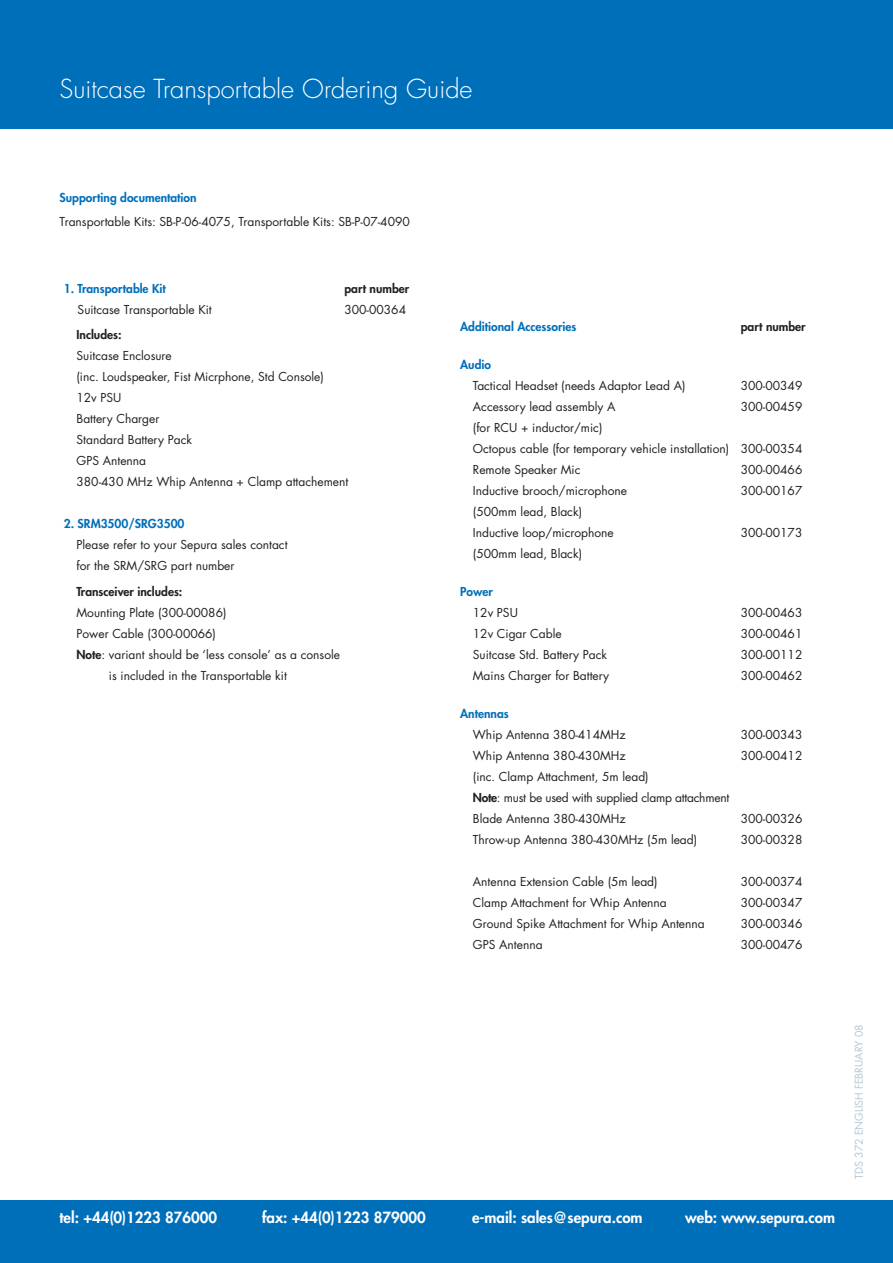
<style>
.page{position:relative;width:893px;height:1263px;background:#fff}
.page>*{position:absolute;margin:0;border:0;box-sizing:border-box;transform-origin:0 0}
.t1{font:300 25.5px "Futura";color:#fff}
.t2{font:800 15px "Futura";color:#fff}
.t3{font:12px/21px "Futura";color:#231f20}
.t4{font:800 12px "Futura";color:#006fba}
.t5{font:800 12px "Futura";color:#231f20}
.t6{font:10.5px "Futura";color:#b4c8d5}
.s1{font-weight:800}
</style>
<div class="page">
<div style="left:0;top:1200px;width:893px;height:63px;background:#006fba"></div>
<div style="left:0;top:0;width:893px;height:129px;background:#006fba"></div>
<h1 class="t1" style="left:60px;top:73px;width:415px">Suitcase Transportable Ordering Guide</h1>
<p class="t4" style="left:60px;top:190px;width:139px">Supporting documentation</p>
<p class="t3" style="left:60px;top:211px;width:352px">Transportable Kits: SB-P-06-4075, Transportable Kits: SB-P-07-4090</p>
<p class="t4" style="left:64px;top:281px;width:104px">1. Transportable Kit</p>
<p class="t5" style="left:344px;top:281px;width:66px">part number</p>
<p class="t3" style="left:78px;top:299px;width:136px">Suitcase Transportable Kit</p>
<p class="t3" style="left:344px;top:299px;width:63px">300-00364</p>
<p class="t5" style="left:77px;top:327px;width:47px">Includes:</p>
<p class="t3" style="left:77px;top:345px;width:273px">Suitcase Enclosure<br>(inc. Loudspeaker, Fist Micrphone, Std Console)<br>12v PSU<br>Battery Charger<br>Standard Battery Pack<br>GPS Antenna<br>380-430 MHz Whip Antenna + Clamp attachement</p>
<p class="t4" style="left:64px;top:516px;width:122px">2. SRM3500/SRG3500</p>
<p class="t3" style="left:77px;top:534px;width:212px">Please refer to your Sepura sales contact for the SRM/SRG part number</p>
<p class="t5" style="left:77px;top:583px;width:107px">Transceiver includes:</p>
<p class="t3" style="left:77px;top:601px;width:152px">Mounting Plate (300-00086)</p>
<p class="t3" style="left:77px;top:622px;width:141px">Power Cable (300-00066)</p>
<p class="t3" style="left:77px;top:643px;width:265px"><span class="s1">Note</span>: variant should be ‘less console’ as a console</p>
<p class="t3" style="left:109px;top:664px;width:179px">is included in the Transportable kit</p>
<p class="t4" style="left:460px;top:319px;width:118px">Additional Accessories</p>
<p class="t5" style="left:741px;top:319px;width:66px">part number</p>
<p class="t4" style="left:460px;top:357px;width:32px">Audio</p>
<p class="t3" style="left:473px;top:375px;width:214px">Tactical Headset (needs Adaptor Lead A)</p>
<p class="t3" style="left:741px;top:375px;width:63px">300-00349</p>
<p class="t3" style="left:473px;top:396px;width:144px">Accessory lead assembly A</p>
<p class="t3" style="left:741px;top:396px;width:63px">300-00459</p>
<p class="t3" style="left:473px;top:417px;width:331px">(for RCU + inductor/mic)<br>Octopus cable (for temporary vehicle installation) 300-00354<br>Remote Speaker Mic</p>
<p class="t3" style="left:741px;top:459px;width:63px">300-00466</p>
<p class="t3" style="left:473px;top:480px;width:156px">Inductive brooch/microphone</p>
<p class="t3" style="left:741px;top:480px;width:63px">300-00167</p>
<p class="t3" style="left:473px;top:501px;width:142px">(500mm lead, Black)<br>Inductive loop/microphone</p>
<p class="t3" style="left:741px;top:522px;width:63px">300-00173</p>
<p class="t3" style="left:473px;top:543px;width:111px">(500mm lead, Black)</p>
<p class="t4" style="left:460px;top:584px;width:34px">Power</p>
<p class="t3" style="left:473px;top:602px;width:46px">12v PSU</p>
<p class="t3" style="left:741px;top:602px;width:63px">300-00463</p>
<p class="t3" style="left:473px;top:623px;width:90px">12v Cigar Cable</p>
<p class="t3" style="left:741px;top:623px;width:63px">300-00461</p>
<p class="t3" style="left:473px;top:644px;width:136px">Suitcase Std. Battery Pack</p>
<p class="t3" style="left:741px;top:644px;width:63px">300-00112</p>
<p class="t3" style="left:473px;top:665px;width:138px">Mains Charger for Battery</p>
<p class="t3" style="left:741px;top:665px;width:63px">300-00462</p>
<p class="t4" style="left:460px;top:706px;width:50px">Antennas</p>
<p class="t3" style="left:473px;top:724px;width:154px">Whip Antenna 380-414MHz</p>
<p class="t3" style="left:741px;top:724px;width:63px">300-00343</p>
<p class="t3" style="left:473px;top:745px;width:154px">Whip Antenna 380-430MHz</p>
<p class="t3" style="left:741px;top:745px;width:63px">300-00412</p>
<p class="t3" style="left:473px;top:766px;width:258px">(inc. Clamp Attachment, 5m lead)<br><span class="s1">Note</span>: must be used with supplied clamp attachment<br>Blade Antenna 380-430MHz</p>
<p class="t3" style="left:741px;top:808px;width:63px">300-00326</p>
<p class="t3" style="left:473px;top:829px;width:226px">Throw-up Antenna 380-430MHz (5m lead)</p>
<p class="t3" style="left:741px;top:829px;width:63px">300-00328</p>
<p class="t3" style="left:473px;top:871px;width:186px">Antenna Extension Cable (5m lead)</p>
<p class="t3" style="left:741px;top:871px;width:63px">300-00374</p>
<p class="t3" style="left:473px;top:892px;width:195px">Clamp Attachment for Whip Antenna</p>
<p class="t3" style="left:741px;top:892px;width:63px">300-00347</p>
<p class="t3" style="left:473px;top:913px;width:233px">Ground Spike Attachment for Whip Antenna</p>
<p class="t3" style="left:741px;top:913px;width:63px">300-00346</p>
<p class="t3" style="left:473px;top:934px;width:71px">GPS Antenna</p>
<p class="t3" style="left:741px;top:934px;width:63px">300-00476</p>
<p class="t2" style="left:60px;top:1207px;width:159px">tel: +44(0)1223 876000</p>
<p class="t2" style="left:262px;top:1207px;width:165px">fax: +44(0)1223 879000</p>
<p class="t2" style="left:472px;top:1207px;width:172px">e-mail: sales@sepura.com</p>
<p class="t2" style="left:685px;top:1207px;width:152px">web: www.sepura.com</p>
<p class="t6" style="left:852px;top:1179px;width:156px;rotate:-90deg">TDS 372 ENGLISH FEBRUARY 08</p>
</div>
